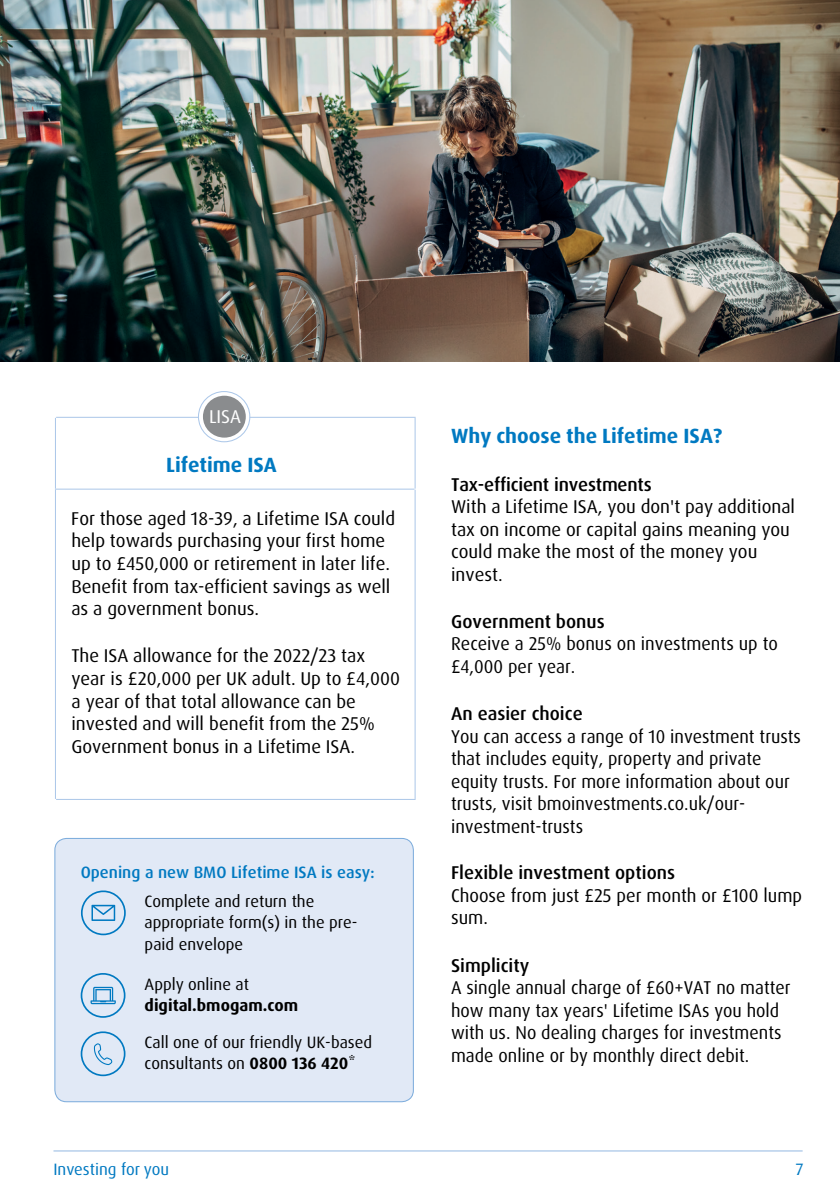
<style>
.page{position:relative;width:840px;height:1191px;background:#fff}
.page>*{position:absolute;margin:0;border:0;box-sizing:border-box;transform-origin:0 0}
.t1{font:700 20.6px "Dax Pro";color:#0079c1}
.t2{font:18.6px/22.6px "Dax Pro";color:#000}
.t3{font:18.6px/22.4px "Dax Pro";color:#000;scale:.96 1}
.t4{font:18.6px "Dax Pro";color:#fff}
.t5{font:16.4px/21.4px "Dax Pro";color:#000}
.t6{font:500 16.4px/29px "Dax Pro";color:#0079c1;text-align:center}
.t7{font:700 16.4px/21.6px "Dax Pro";color:#000}
.t8{font:16.4px "Dax Pro";color:#0079c1}
.s1{font-weight:400;color:#000}
.s2{font-weight:400}
.s3{font-weight:700}
.s4{font-weight:500}
</style>
<div class="page">
<div style="left:55px;top:838px;width:358px;height:263px;background:#e1e9f6;border-radius:12px"></div>
<div style="left:54px;top:838px;width:359px;height:264px;border:1px solid #7cacdc;border-radius:12px"></div>
<div style="left:81px;top:1031px;width:44px;height:45px;border:2px solid #0079c1;border-radius:50%"></div>
<svg style="left:94px;top:1043px;width:18px;height:22px"></svg>
<div style="left:81px;top:973px;width:44px;height:44px;border:2px solid #0079c1;border-radius:50%"></div>
<svg style="left:90px;top:986px;width:26px;height:18px"></svg>
<div style="left:81px;top:890px;width:45px;height:45px;border:2px solid #0079c1;border-radius:50%"></div>
<svg style="left:91px;top:904px;width:24px;height:17px"></svg>
<hr style="left:53px;top:1150px;width:749px;height:1px;background:#95b9e2">
<hr style="left:55px;top:418px;width:1px;height:70px;background:#adc8e9">
<hr style="left:55px;top:489px;width:1px;height:310px;background:#adc8e9">
<hr style="left:55px;top:488px;width:359px;height:1px;background:#adc8e9">
<hr style="left:414px;top:489px;width:1px;height:310px;background:#adc8e9">
<hr style="left:56px;top:799px;width:359px;height:1px;background:#adc8e9">
<hr style="left:56px;top:417px;width:359px;height:1px;background:#adc8e9">
<hr style="left:414px;top:418px;width:1px;height:70px;background:#adc8e9">
<svg style="left:198px;top:391px;width:52px;height:51px"></svg>
<div style="left:198px;top:391px;width:52px;height:51px;border:1px solid #adc8e9;border-radius:50%"></div>
<div style="left:203px;top:396px;width:43px;height:41px;background:#8a8c8e;border-radius:50%"></div>
<img style="left:0;top:0;width:839px;height:361px">
<p class="t4" style="left:209px;top:405px;width:38px">LISAGIA</p>
<p class="t1" style="left:166px;top:451px;width:112px">Lifetime ISA</p>
<p class="t2" style="left:71px;top:507px;width:325px">For those aged 18-39, a Lifetime ISA could help towards purchasing your first home up to £450,000 or retirement in later life.<br>Benefit from tax-efficient savings as well as a government bonus.</p>
<p class="t2" style="left:71px;top:644px;width:330px">The ISA allowance for the 2022/23 tax year is £20,000 per UK adult. Up to £4,000 a year of that total allowance can be invested and will benefit from the 25% Government bonus in a Lifetime ISA.</p>
<p class="t6" style="left:81px;top:857px;width:295px">Opening a new BMO Lifetime ISA is easy:<br><span class="s1">Complete and return the</span></p>
<p class="t5" style="left:144px;top:911px;width:214px">appropriate form(s) in the pre&shy;paid envelope</p>
<p class="t7" style="left:144px;top:973px;width:155px"><span class="s2">Apply online at </span>digital.bmogam.com</p>
<p class="t5" style="left:144px;top:1031px;width:229px">Call one of our friendly UK-based consultants on <span class="s3">0800 136 420</span>*</p>
<p class="t1" style="left:451px;top:423px;width:272px">Why choose the Lifetime ISA?</p>
<p class="t2" style="left:451px;top:473px;width:345px"><span class="s4">Tax-efficient investments<br></span>With a Lifetime ISA, you don't pay additional tax on income or capital gains meaning you could make the most of the money you invest.</p>
<p class="t2" style="left:451px;top:610px;width:328px"><span class="s4">Government bonus<br></span>Receive a 25% bonus on investments up to £4,000 per year.</p>
<p class="t3" style="left:451px;top:702px;width:366px"><span class="s4">An easier choice<br></span>You can access a range of 10 investment trusts that includes equity, property and private equity trusts. For more information about our trusts, visit bmoinvestments.co.uk/our&shy;investment-trusts</p>
<p class="t2" style="left:451px;top:861px;width:352px"><span class="s4">Flexible investment options<br></span>Choose from just £25 per month or £100 lump sum.</p>
<p class="t3" style="left:451px;top:953px;width:355px"><span class="s4">Simplicity<br></span>A single annual charge of £60+VAT no matter how many tax years' Lifetime ISAs you hold with us. No dealing charges for investments made online or by monthly direct debit.</p>
<p class="t8" style="left:53px;top:1158px;width:117px">Investing for you</p>
<p class="t8" style="left:795px;top:1159px;width:9px">7</p>
</div>
